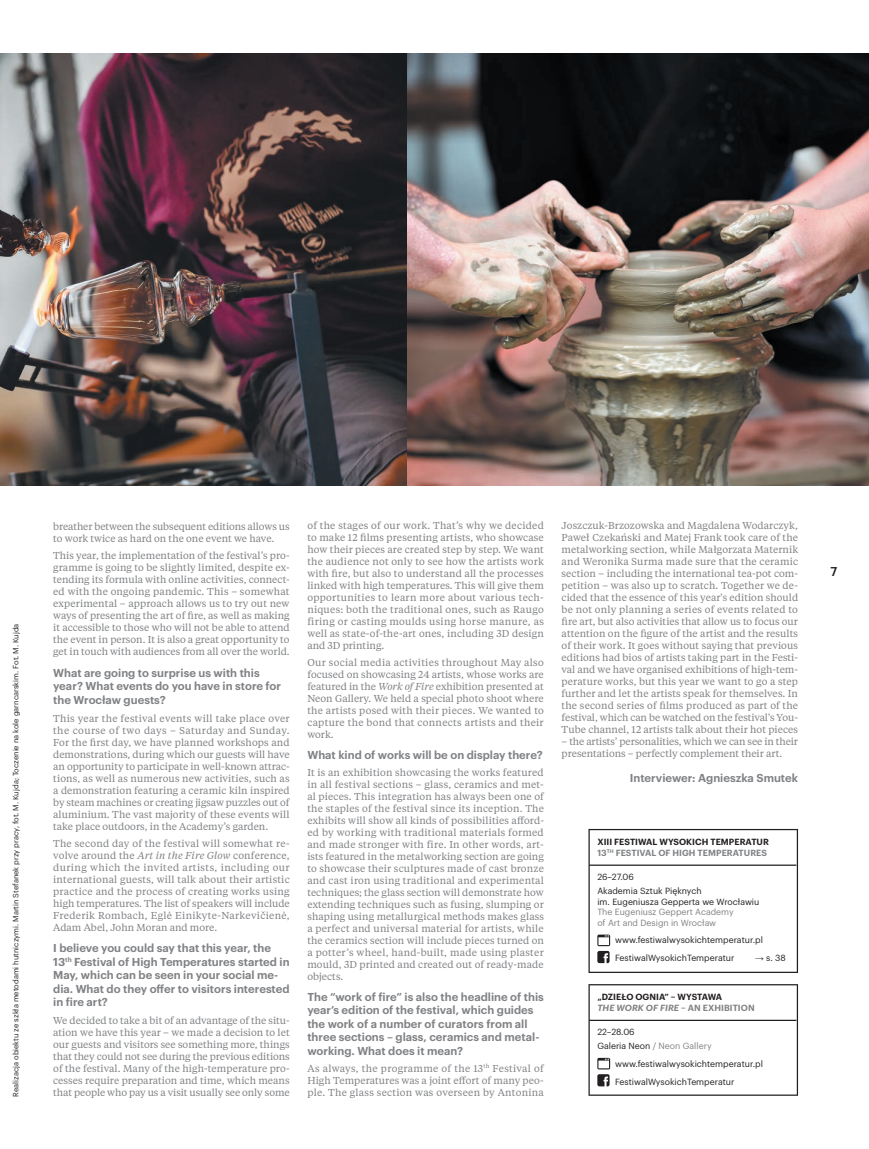
<style>
.page{position:relative;width:869px;height:1149px;background:#fff}
.page>*{position:absolute;margin:0;border:0;box-sizing:border-box;transform-origin:0 0}
.t1{font:500 12.5px "Graphik";color:#231f20}
.t2{font:600 11.25px/13.5px "Graphik";color:#808285}
.t3{font:10px/12px "Tiempos Text";color:#808285;text-align:justify}
.t4{font:8.75px/14px "Graphik";color:#231f20}
.t5{font:600 8.75px/10.5px "Graphik";letter-spacing:.005em;color:#231f20}
.t6{font:8.75px/10.5px "Graphik";color:#808285}
.t7{font:7.5px "Graphik";color:#231f20}
.s1{font-style:italic}
.s2{color:#808285}
.s3{font-family:"Arial"}
.s4{font-style:italic;color:#808285}
</style>
<div class="page">
<svg style="left:588px;top:828px;width:209px;height:144px"></svg>
<hr style="left:589px;top:864px;width:207px;height:1px;background:#231f20">
<svg style="left:588px;top:984px;width:209px;height:111px"></svg>
<hr style="left:589px;top:1019px;width:207px;height:1px;background:#231f20">
<img style="left:0;top:53px;width:868px;height:432px">
<p class="t7" style="left:10px;top:1096px;width:474px;rotate:-90deg">Realizacja obiektu ze szkła metodami hutniczymi. Martin Stefanek przy pracy, fot. M. Kujda; Toczenie na kole garncarskim. Fot. M. Kujda</p>
<p class="t3" style="left:53px;top:520px;width:238px">breather between the subsequent editions allows us to work twice as hard on the one event we have.</p>
<p class="t3" style="left:53px;top:549px;width:238px">This year, the implementation of the festival’s pro&shy;gramme is going to be slightly limited, despite ex&shy;tending its formula with online activities, connect&shy;ed with the ongoing pandemic. This – somewhat experimental – approach allows us to try out new ways of presenting the art of fire, as well as making it accessible to those who will not be able to attend the event in person. It is also a great opportunity to get in touch with audiences from all over the world.</p>
<p class="t2" style="left:53px;top:665px;width:229px">What are going to surprise us with this year? What events do you have in store for the Wrocław guests?</p>
<p class="t3" style="left:53px;top:711px;width:238px">This year the festival events will take place over the course of two days – Saturday and Sunday.<br>For the first day, we have planned workshops and demonstrations, during which our guests will have an opportunity to participate in well-known attrac&shy;tions, as well as numerous new activities, such as a demonstration featuring a ceramic kiln inspired by steam machines or creating jigsaw puzzles out of aluminium. The vast majority of these events will take place outdoors, in the Academy’s garden.</p>
<p class="t3" style="left:53px;top:836px;width:238px">The second day of the festival will somewhat re&shy;volve around the <span class="s1">Art in the Fire Glow</span> conference, during which the invited artists, including our international guests, will talk about their artistic practice and the process of creating works using high temperatures. The list of speakers will include Frederik Rombach, Eglė Einikyte-Narkevičienė, Adam Abel, John Moran and more.</p>
<p class="t2" style="left:53px;top:940px;width:238px">I believe you could say that this year, the 13<sup>th</sup> Festival of High Temperatures started in May, which can be seen in your social me&shy;dia. What do they offer to visitors interested in fire art?</p>
<p class="t3" style="left:53px;top:1013px;width:238px">We decided to take a bit of an advantage of the situ&shy;ation we have this year – we made a decision to let our guests and visitors see something more, things that they could not see during the previous editions of the festival. Many of the high-temperature pro&shy;cesses require preparation and time, which means that people who pay us a visit usually see only some</p>
<p class="t3" style="left:307px;top:519px;width:238px">of the stages of our work. That’s why we decided to make 12 films presenting artists, who showcase how their pieces are created step by step. We want the audience not only to see how the artists work with fire, but also to understand all the processes linked with high temperatures. This will give them opportunities to learn more about various tech&shy;niques: both the traditional ones, such as Raugo firing or casting moulds using horse manure, as well as state-of-the-art ones, including 3D design and 3D printing.</p>
<p class="t3" style="left:307px;top:656px;width:238px">Our social media activities throughout May also focused on showcasing 24 artists, whose works are featured in the <span class="s1">Work of Fire</span> exhibition presented at Neon Gallery. We held a special photo shoot where the artists posed with their pieces. We wanted to capture the bond that connects artists and their work.</p>
<p class="t2" style="left:307px;top:747px;width:237px">What kind of works will be on display there?</p>
<p class="t3" style="left:307px;top:765px;width:238px">It is an exhibition showcasing the works featured in all festival sections – glass, ceramics and met&shy;al pieces. This integration has always been one of the staples of the festival since its inception. The exhibits will show all kinds of possibilities afford&shy;ed by working with traditional materials formed and made stronger with fire. In other words, art&shy;ists featured in the metalworking section are going to showcase their sculptures made of cast bronze and cast iron using traditional and experimental techniques; the glass section will demonstrate how extending techniques such as fusing, slumping or shaping using metallurgical methods makes glass a perfect and universal material for artists, while the ceramics section will include pieces turned on a potter’s wheel, hand-built, made using plaster mould, 3D printed and created out of ready-made objects.</p>
<p class="t2" style="left:307px;top:988px;width:238px">The “work of fire” is also the headline of this year’s edition of the festival, which guides the work of a number of curators from all three sections – glass, ceramics and metal&shy;working. What does it mean?</p>
<p class="t3" style="left:307px;top:1061px;width:238px">As always, the programme of the 13<sup>th</sup> Festival of High Temperatures was a joint effort of many peo&shy;ple. The glass section was overseen by Antonina</p>
<p class="t3" style="left:561px;top:519px;width:238px">Joszczuk-Brzozowska and Magdalena Wodarczyk, Paweł Czekański and Matej Frank took care of the metalworking section, while Małgorzata Maternik and Weronika Surma made sure that the ceramic section – including the international tea-pot com&shy;petition – was also up to scratch. Together we de&shy;cided that the essence of this year's edition should be not only planning a series of events related to fire art, but also activities that allow us to focus our attention on the figure of the artist and the results of their work. It goes without saying that previous editions had bios of artists taking part in the Festi&shy;val and we have organised exhibitions of high-tem&shy;perature works, but this year we want to go a step further and let the artists speak for themselves. In the second series of films produced as part of the festival, which can be watched on the festival's You-Tube channel, 12 artists talk about their hot pieces</p>
<p class="t3" style="left:561px;top:735px;width:238px">– the artists’ personalities, which we can see in their presentations – perfectly complement their art.</p>
<p class="t2" style="left:629px;top:769px;width:170px">Interviewer: Agnieszka Smutek</p>
<p class="t5" style="left:597px;top:835px;width:173px">XIII FESTIWAL WYSOKICH TEMPERATUR<br><span class="s2">13</span><sup>TH</sup> <span class="s2">FESTIVAL OF HIGH TEMPERATURES</span></p>
<p class="t4" style="left:597px;top:869px;width:106px">26–27.06<br>Akademia Sztuk Pięknych</p>
<p class="t4" style="left:597px;top:893px;width:163px">im. Eugeniusza Gepperta we Wrocławiu</p>
<p class="t6" style="left:597px;top:905px;width:138px">The Eugeniusz Geppert Academy of Art and Design in Wrocław</p>
<p class="t4" style="left:614px;top:930px;width:149px;line-height:17.6px">www.festiwalwysokichtemperatur.pl<br>FestiwalWysokichTemperatur</p>
<p class="t4" style="left:754px;top:949px;width:32px"><span class="s3">→</span> s. 38</p>
<p class="t5" style="left:597px;top:990px;width:159px">„DZIEŁO OGNIA” – WYSTAWA<br><span class="s4">THE WORK OF FIRE</span> <span class="s2">– AN EXHIBITION</span></p>
<p class="t4" style="left:597px;top:1024px;width:116px">22–28.06<br>Galeria Neon <span class="s2">/ Neon Gallery</span></p>
<p class="t4" style="left:614px;top:1053px;width:149px;line-height:17.6px">www.festiwalwysokichtemperatur.pl<br>FestiwalWysokichTemperatur</p>
<p class="t1" style="left:830px;top:562px;width:8px">7</p>
</div>
